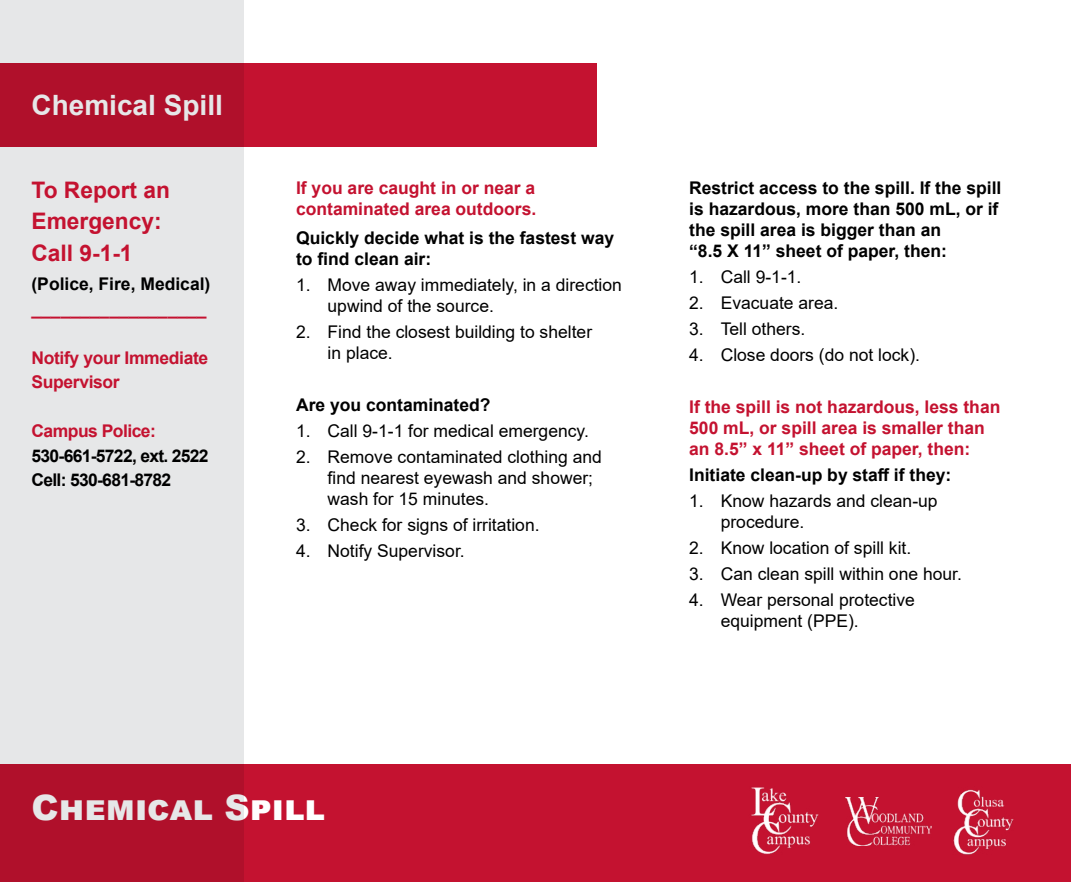
<style>
.page{position:relative;width:1071px;height:882px;background:#fff}
.page>*{position:absolute;margin:0;border:0;box-sizing:border-box;transform-origin:0 0}
.t1{font:900 35px "Arial";color:#fff}
.t2{font:700 28px "Arial";color:#fff}
.t3{font:700 22.75px/31.5px "Arial";color:#c41230}
.t4{font:17.5px/21px "Arial";color:#000}
.t5{font:700 17.5px/21px "Arial";color:#000}
.t6{font:700 17.5px/21px "Arial";color:#c41230}
.t7{font:700 17.5px/24.5px "Arial";letter-spacing:-.04em;color:#000}
.t8{font:700 17.5px/24.5px "Arial";letter-spacing:-.02em;color:#c41230}
.t9{font:700 17.5px "Arial";letter-spacing:-.03em;color:#c41230}
</style>
<div class="page">
<div style="left:0;top:0;width:243px;height:882px;background:#e6e7e8"></div>
<div style="left:0;top:63px;width:597px;height:84px;background:linear-gradient(to right,#ad102a,#ca1332)"></div>
<div style="left:0;top:764px;width:1071px;height:118px;background:linear-gradient(to right,#b5102c,#ca1332)"></div>
<img style="left:742px;top:787px;width:86px;height:70px">
<img style="left:945px;top:787px;width:76px;height:70px">
<img style="left:846px;top:798px;width:86px;height:48px">
<h2 class="t2" style="left:32px;top:86px;width:193px">Chemical Spill</h2>
<h3 class="t3" style="left:32px;top:174px;width:140px">To Report an<br>Emergency:<br>Call 9-1-1</h3>
<p class="t5" style="left:32px;top:274px;width:180px">(Police, Fire, Medical)</p>
<p class="t6" style="left:32px;top:298px;width:177px">__________________</p>
<p class="t8" style="left:32px;top:346px;width:178px">Notify your Immediate<br>Supervisor</p>
<p class="t9" style="left:32px;top:419px;width:126px">Campus Police:</p>
<p class="t7" style="left:32px;top:444px;width:179px">530-661-5722, ext. 2522<br>Cell: 530-681-8782</p>
<p class="t6" style="left:296px;top:177px;width:242px">If you are caught in or near a contaminated area outdoors.</p>
<p class="t5" style="left:296px;top:227px;width:320px">Quickly decide what is the fastest way to find clean air:</p>
<p class="t4" style="left:328px;top:274px;width:296px;text-indent:-32px">1. Move away immediately, in a direction upwind of the source.</p>
<p class="t4" style="left:328px;top:321px;width:266px;text-indent:-32px">2. Find the closest building to shelter in place.</p>
<p class="t5" style="left:296px;top:394px;width:196px">Are you contaminated?</p>
<p class="t4" style="left:296px;top:420px;width:294px">1. Call 9-1-1 for medical emergency.</p>
<p class="t4" style="left:328px;top:446px;width:276px;text-indent:-32px">2. Remove contaminated clothing and find nearest eyewash and shower; wash for 15 minutes.</p>
<p class="t4" style="left:296px;top:514px;width:245px">3. Check for signs of irritation.</p>
<p class="t4" style="left:296px;top:540px;width:170px">4. Notify Supervisor.</p>
<h1 class="t1" style="left:32px;top:783px;width:295px">Chemical Spill</h1>
<p class="t5" style="left:689px;top:177px;width:314px">Restrict access to the spill. If the spill is hazardous, more than 500 mL, or if the spill area is bigger than an<br>“8.5 X 11” sheet of paper, then:</p>
<p class="t4" style="left:689px;top:266px;width:114px">1. Call 9-1-1.</p>
<p class="t4" style="left:689px;top:292px;width:151px">2. Evacuate area.</p>
<p class="t4" style="left:689px;top:318px;width:118px">3. Tell others.</p>
<p class="t4" style="left:689px;top:344px;width:232px">4. Close doors (do not lock).</p>
<p class="t6" style="left:689px;top:397px;width:313px">If the spill is not hazardous, less than<br>500 mL, or spill area is smaller than an 8.5” x 11” sheet of paper, then:</p>
<p class="t5" style="left:689px;top:465px;width:264px">Initiate clean-up by staff if they:</p>
<p class="t4" style="left:721px;top:490px;width:218px;text-indent:-31px">1. Know hazards and clean-up procedure.</p>
<p class="t4" style="left:689px;top:537px;width:224px">2. Know location of spill kit.</p>
<p class="t4" style="left:689px;top:564px;width:274px">3. Can clean spill within one hour.</p>
<p class="t4" style="left:721px;top:590px;width:196px;text-indent:-31px">4. Wear personal protective equipment (PPE).</p>
</div>
